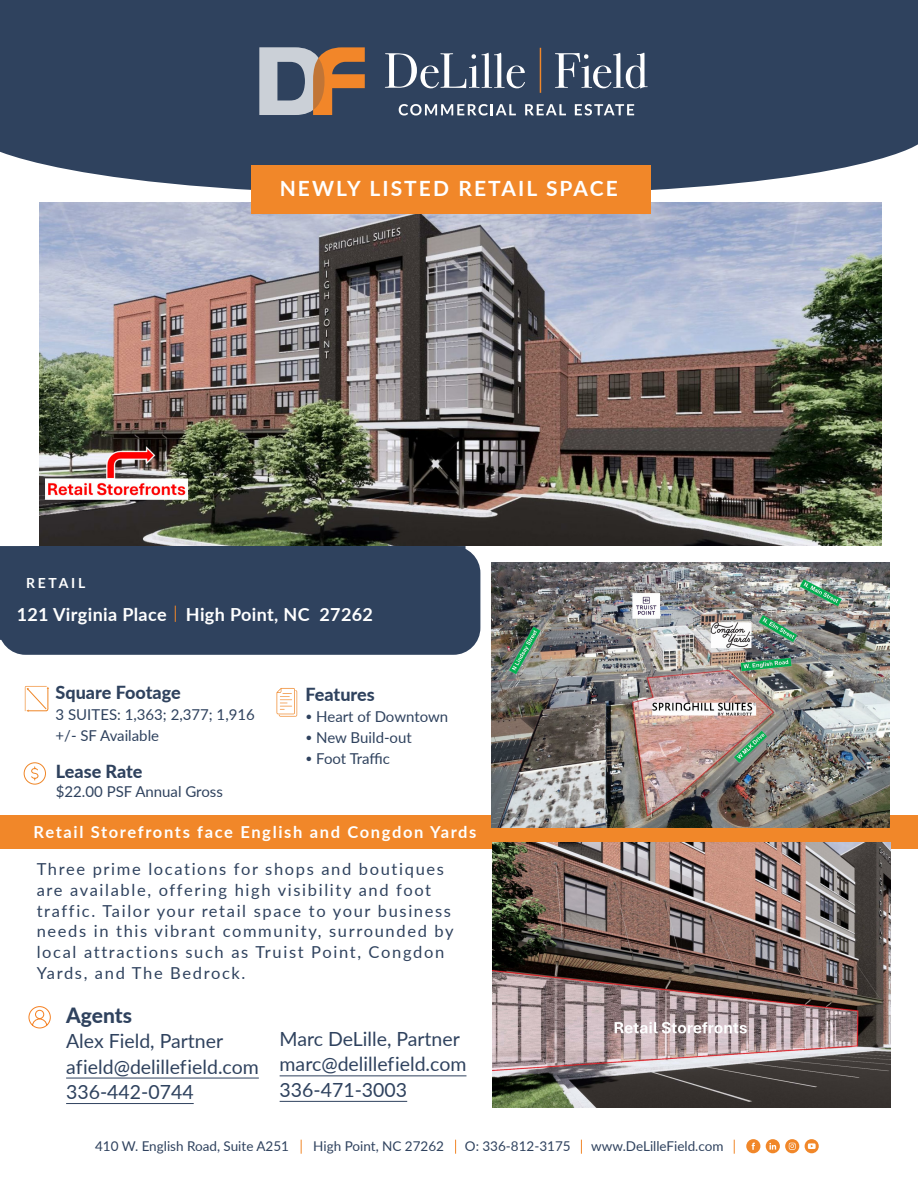
<style>
.page{position:relative;width:918px;height:1188px;background:#fff}
.page>*{position:absolute;margin:0;border:0;box-sizing:border-box;transform-origin:0 0}
.t1{font:700 21px "Lato";letter-spacing:.1em;color:#fff}
.t2{font:800 21px "Lato";color:#2f425e}
.t3{font:19.5px "Lato";color:#2f425e}
.t4{font:700 18px "Lato";letter-spacing:.02em;color:#fff}
.t5{font:800 18px "Lato";color:#2f425e}
.t6{font:16.5px/20.9px "Lato";letter-spacing:.1em;color:#2f425e}
.t7{font:700 16.5px "Lato";letter-spacing:.1em;color:#fff}
.t8{font:15px/21px "Lato";color:#2f425e}
.t9{font:700 13.95px "Lato";letter-spacing:.2em;color:#fff}
.t10{font:13.5px "Lato";color:#2f425e}
.s1{font-size:12px}
</style>
<div class="page">
<svg style="left:1px;top:549px;width:479px;height:106px;background:#394b66"></svg>
<div style="left:0;top:546px;width:466px;height:94px;background:#2f425e"></div>
<svg style="left:175px;top:606px;width:1px;height:16px"></svg>
<svg style="left:301px;top:1140px;width:1px;height:14px"></svg>
<svg style="left:455px;top:1140px;width:1px;height:14px"></svg>
<svg style="left:581px;top:1140px;width:1px;height:14px"></svg>
<svg style="left:734px;top:1140px;width:1px;height:14px"></svg>
<svg style="left:785px;top:1139px;width:14px;height:14px"></svg>
<svg style="left:789px;top:1143px;width:7px;height:7px"></svg>
<div style="left:746px;top:1139px;width:14px;height:14px;background:#f18729;border-radius:50%"></div>
<svg style="left:752px;top:1143px;width:3px;height:7px"></svg>
<div style="left:766px;top:1139px;width:14px;height:14px;background:#f18729;border-radius:50%"></div>
<svg style="left:769px;top:1143px;width:7px;height:7px"></svg>
<div style="left:805px;top:1139px;width:14px;height:14px;background:#f18729;border-radius:50%"></div>
<svg style="left:808px;top:1143px;width:8px;height:6px"></svg>
<svg style="left:25px;top:686px;width:24px;height:26px"></svg>
<svg style="left:31px;top:766px;width:8px;height:15px"></svg>
<div style="left:24px;top:762px;width:22px;height:22px;border:1px solid #ef8627;border-radius:50%"></div>
<svg style="left:0;top:0;width:918px;height:195px;background:#41526b"></svg>
<div style="left:211px;top:29px;width:485px;height:106px;background:#2f425e"></div>
<svg style="left:399px;top:104px;width:117px;height:11px"></svg>
<svg style="left:525px;top:104px;width:41px;height:11px"></svg>
<svg style="left:575px;top:104px;width:59px;height:11px"></svg>
<svg style="left:385px;top:53px;width:140px;height:35px"></svg>
<svg style="left:555px;top:53px;width:93px;height:35px"></svg>
<hr style="left:540px;top:48px;width:1px;height:45px;background:#f18729">
<svg style="left:259px;top:47px;width:106px;height:68px"></svg>
<svg style="left:277px;top:688px;width:20px;height:28px"></svg>
<img style="left:39px;top:202px;width:842px;height:344px">
<div style="left:0;top:815px;width:918px;height:34px;background:#f18729"></div>
<img style="left:491px;top:562px;width:399px;height:266px">
<img style="left:492px;top:842px;width:399px;height:266px">
<hr style="left:66px;top:1078px;width:193px;height:1px;background:#2f425e">
<hr style="left:66px;top:1103px;width:128px;height:1px;background:#2f425e">
<svg style="left:28px;top:1006px;width:23px;height:23px"></svg>
<div style="left:252px;top:166px;width:399px;height:48px;background:#f18729"></div>
<hr style="left:280px;top:1075px;width:186px;height:1px;background:#2f425e">
<hr style="left:280px;top:1101px;width:127px;height:1px;background:#2f425e">
<p class="t9" style="left:26px;top:573px;width:61px">RETAIL</p>
<p class="t1" style="left:280px;top:173px;width:340px">NEWLY LISTED RETAIL SPACE</p>
<p class="t4" style="left:17px;top:602px;width:358px">121 Virginia Place High Point, NC 27262</p>
<p class="t5" style="left:56px;top:679px;width:127px">Square Footage</p>
<p class="t8" style="left:56px;top:704px;width:201px">3 SUITES: 1,363; 2,377; 1,916 +/- SF Available</p>
<p class="t5" style="left:56px;top:758px;width:88px">Lease Rate</p>
<p class="t8" style="left:56px;top:780px;width:169px">$22.00 PSF Annual Gross</p>
<p class="t5" style="left:305px;top:681px;width:71px">Features</p>
<p class="t8" style="left:305px;top:706px;width:144px"><span class="s1">•</span> Heart of Downtown</p>
<p class="t8" style="left:305px;top:727px;width:108px"><span class="s1">•</span> New Build-out</p>
<p class="t8" style="left:305px;top:748px;width:86px"><span class="s1">•</span> Foot Traffic</p>
<p class="t7" style="left:34px;top:820px;width:444px">Retail Storefronts face English and Congdon Yards</p>
<p class="t6" style="left:37px;top:858px;width:418px">Three prime locations for shops and boutiques are available, offering high visibility and foot traffic. Tailor your retail space to your business needs in this vibrant community, surrounded by local attractions such as Truist Point, Congdon Yards, and The Bedrock.</p>
<p class="t2" style="left:66px;top:999px;width:67px">Agents</p>
<p class="t3" style="left:66px;top:1027px;width:158px">Alex Field, Partner</p>
<p class="t3" style="left:66px;top:1052px;width:194px">afield@delillefield.com</p>
<p class="t3" style="left:66px;top:1078px;width:129px">336-442-0744</p>
<p class="t3" style="left:280px;top:1025px;width:182px">Marc DeLille, Partner</p>
<p class="t3" style="left:280px;top:1050px;width:188px">marc@delillefield.com</p>
<p class="t3" style="left:280px;top:1076px;width:129px">336-471-3003</p>
<p class="t10" style="left:95px;top:1137px;width:196px">410 W. English Road, Suite A251</p>
<p class="t10" style="left:313px;top:1137px;width:132px">High Point, NC 27262</p>
<p class="t10" style="left:465px;top:1137px;width:107px">O: 336-812-3175</p>
<p class="t10" style="left:591px;top:1137px;width:134px">www.DeLilleField.com</p>
</div>
